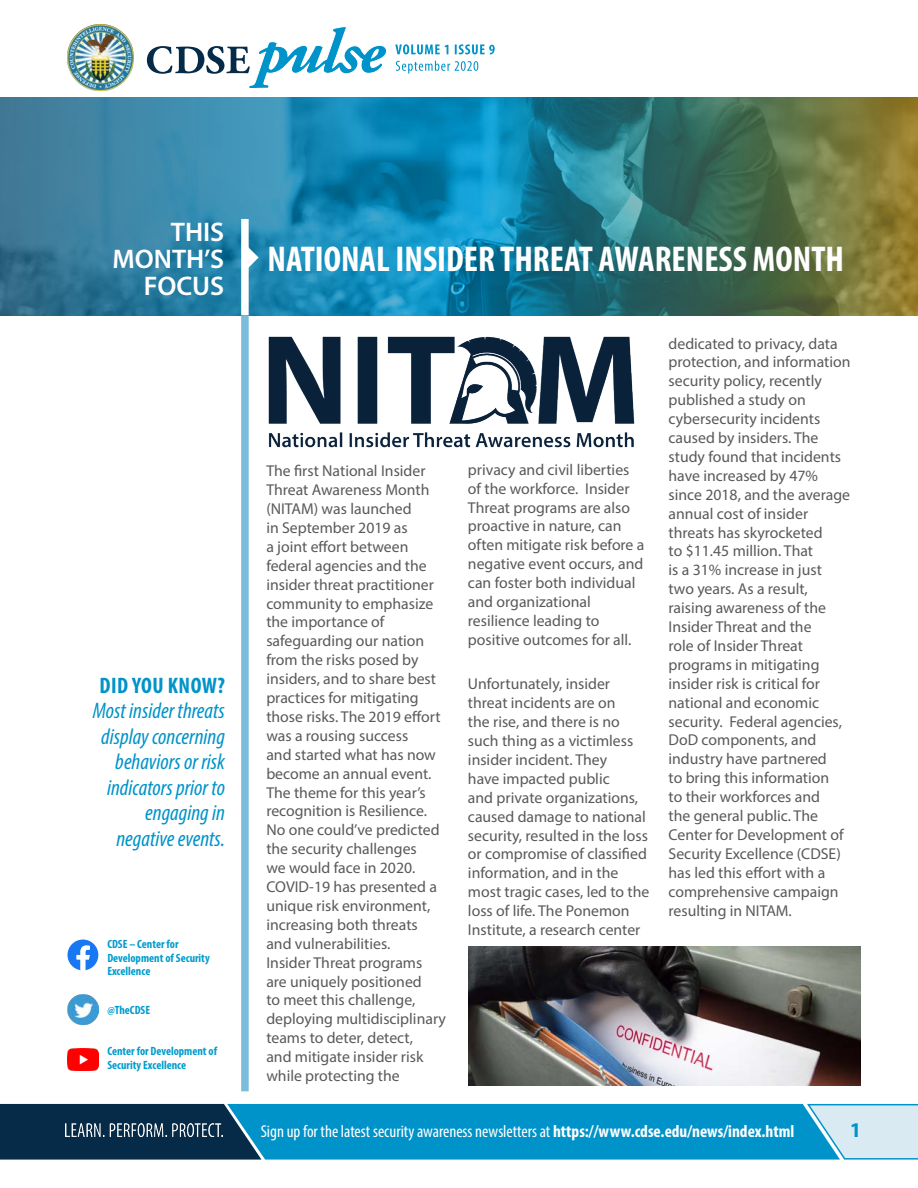
<style>
.page{position:relative;width:918px;height:1188px;background:#fff}
.page>*{position:absolute;margin:0;border:0;box-sizing:border-box;transform-origin:0 0}
.t1{font:700 condensed 36px "Myriad Pro";color:#fff}
.t2{font:600 27px/27px "Myriad Pro";color:#fff;text-align:right}
.t3{font:italic condensed 22.5px/25.5px "Myriad Pro";color:#0093c9;text-align:right}
.t4{font:700 condensed 22.5px "Myriad Pro";letter-spacing:.02em;color:#0093c9}
.t5{font:700 21px "Myriad Pro";color:#0093c9}
.t6{font:condensed 17.25px "Myriad Pro";color:#fff}
.t7{font:15.75px/18.9px "Myriad Pro";color:#58595b}
.t8{font:700 condensed 12px/13.5px "Myriad Pro";color:#009ccd}
.s1{font-weight:700}
</style>
<div class="page">
<svg style="left:0;top:1103px;width:918px;height:57px;background:#1e87b1"></svg>
<img style="left:65px;top:1124px;width:157px;height:13px">
<img style="left:67px;top:24px;width:67px;height:67px">
<svg style="left:147px;top:26px;width:240px;height:61px"></svg>
<svg style="left:396px;top:61px;width:82px;height:13px"></svg>
<svg style="left:395px;top:44px;width:100px;height:10px"></svg>
<div style="left:241px;top:315px;width:8px;height:776px;background:#7bbcdb"></div>
<img style="left:0;top:97px;width:918px;height:218px">
<svg style="left:68px;top:940px;width:30px;height:30px"></svg>
<img style="left:468px;top:946px;width:392px;height:139px">
<div style="left:241px;top:219px;width:8px;height:96px;background:#fff"></div>
<svg style="left:248px;top:242px;width:11px;height:31px"></svg>
<img style="left:248px;top:298px;width:403px;height:165px">
<img style="left:67px;top:994px;width:31px;height:31px">
<img style="left:68px;top:1049px;width:30px;height:22px">
<p class="t2" style="left:112px;top:217px;width:113px">THIS<br>MONTH’S<br>FOCUS</p>
<h3 class="t4" style="left:100px;top:671px;width:127px">DID YOU KNOW?</h3>
<h3 class="t3" style="left:93px;top:698px;width:134px">Most insider threats display concerning behaviors or risk indicators prior to engaging in negative events.</h3>
<p class="t8" style="left:107px;top:937px;width:104px">CDSE – Center for<br>Development of Security<br>Excellence</p>
<h6 class="t8" style="left:107px;top:1003px;width:44px">@TheCDSE</h6>
<p class="t8" style="left:107px;top:1044px;width:111px">Center for Development of<br>Security Excellence</p>
<p class="t1" style="left:267px;top:236px;width:578px">NATIONAL INSIDER THREAT AWARENESS MONTH</p>
<p class="t7" style="left:669px;top:334px;width:183px">dedicated to privacy, data protection, and information security policy, recently published a study on cybersecurity incidents caused by insiders. The study found that incidents</p>
<p class="t7" style="left:266px;top:461px;width:161px">The frst National Insider</p>
<p class="t7" style="left:468px;top:460px;width:163px">privacy and civil liberties</p>
<p class="t7" style="left:669px;top:466px;width:151px">have increased by 47%</p>
<p class="t7" style="left:266px;top:480px;width:165px">Threat Awareness Month</p>
<p class="t7" style="left:468px;top:479px;width:163px">of the workforce. Insider</p>
<p class="t7" style="left:669px;top:485px;width:183px">since 2018, and the average</p>
<p class="t7" style="left:266px;top:499px;width:147px">(NITAM) was launched</p>
<p class="t7" style="left:468px;top:498px;width:164px">Threat programs are also</p>
<p class="t7" style="left:669px;top:504px;width:141px">annual cost of insider</p>
<p class="t7" style="left:266px;top:518px;width:143px">in September 2019 as</p>
<p class="t7" style="left:468px;top:516px;width:155px">proactive in nature, can</p>
<p class="t7" style="left:669px;top:523px;width:156px">threats has skyrocketed</p>
<p class="t7" style="left:266px;top:537px;width:144px">a joint efort between</p>
<p class="t7" style="left:468px;top:535px;width:178px">often mitigate risk before a</p>
<p class="t7" style="left:669px;top:542px;width:146px">to $11.45 million. That</p>
<p class="t7" style="left:266px;top:556px;width:162px">federal agencies and the</p>
<p class="t7" style="left:468px;top:554px;width:177px">negative event occurs, and</p>
<p class="t7" style="left:669px;top:560px;width:155px">is a 31% increase in just</p>
<p class="t7" style="left:266px;top:575px;width:169px">insider threat practitioner</p>
<p class="t7" style="left:468px;top:573px;width:169px">can foster both individual</p>
<p class="t7" style="left:669px;top:579px;width:141px">two years. As a result,</p>
<p class="t7" style="left:266px;top:594px;width:168px">community to emphasize</p>
<p class="t7" style="left:468px;top:592px;width:124px">and organizational</p>
<p class="t7" style="left:669px;top:598px;width:159px">raising awareness of the</p>
<p class="t7" style="left:266px;top:612px;width:120px">the importance of</p>
<p class="t7" style="left:468px;top:611px;width:133px">resilience leading to</p>
<p class="t7" style="left:669px;top:617px;width:145px">Insider Threat and the</p>
<p class="t7" style="left:266px;top:631px;width:160px">safeguarding our nation</p>
<p class="t7" style="left:468px;top:630px;width:165px">positive outcomes for all.</p>
<p class="t7" style="left:669px;top:636px;width:136px">role of Insider Threat</p>
<p class="t7" style="left:266px;top:650px;width:154px">from the risks posed by</p>
<p class="t7" style="left:669px;top:655px;width:152px">programs in mitigating</p>
<p class="t7" style="left:266px;top:669px;width:171px">insiders, and to share best</p>
<p class="t7" style="left:468px;top:674px;width:144px">Unfortunately, insider</p>
<p class="t7" style="left:669px;top:674px;width:153px">insider risk is critical for</p>
<p class="t7" style="left:266px;top:688px;width:154px">practices for mitigating</p>
<p class="t7" style="left:468px;top:693px;width:149px">threat incidents are on</p>
<p class="t7" style="left:669px;top:693px;width:152px">national and economic</p>
<p class="t7" style="left:266px;top:707px;width:176px">those risks. The 2019 efort</p>
<p class="t7" style="left:468px;top:712px;width:153px">the rise, and there is no</p>
<p class="t7" style="left:669px;top:712px;width:175px">security. Federal agencies,</p>
<p class="t7" style="left:266px;top:726px;width:143px">was a rousing success</p>
<p class="t7" style="left:468px;top:731px;width:167px">such thing as a victimless</p>
<p class="t7" style="left:669px;top:731px;width:149px">DoD components, and</p>
<p class="t7" style="left:266px;top:745px;width:171px">and started what has now</p>
<p class="t7" style="left:468px;top:750px;width:141px">insider incident. They</p>
<p class="t7" style="left:669px;top:749px;width:160px">industry have partnered</p>
<p class="t7" style="left:266px;top:764px;width:167px">become an annual event.</p>
<p class="t7" style="left:468px;top:769px;width:143px">have impacted public</p>
<p class="t7" style="left:669px;top:768px;width:162px">to bring this information</p>
<p class="t7" style="left:266px;top:783px;width:161px">The theme for this year’s</p>
<p class="t7" style="left:468px;top:788px;width:172px">and private organizations,</p>
<p class="t7" style="left:669px;top:787px;width:153px">to their workforces and</p>
<p class="t7" style="left:266px;top:801px;width:162px">recognition is Resilience.</p>
<p class="t7" style="left:468px;top:807px;width:179px">caused damage to national</p>
<p class="t7" style="left:669px;top:806px;width:151px">the general public. The</p>
<p class="t7" style="left:266px;top:820px;width:175px">No one could’ve predicted</p>
<p class="t7" style="left:468px;top:826px;width:182px">security, resulted in the loss</p>
<p class="t7" style="left:669px;top:825px;width:177px">Center for Development of</p>
<p class="t7" style="left:266px;top:839px;width:152px">the security challenges</p>
<p class="t7" style="left:468px;top:844px;width:180px">or compromise of classifed</p>
<p class="t7" style="left:669px;top:844px;width:174px">Security Excellence (CDSE)</p>
<p class="t7" style="left:266px;top:858px;width:151px">we would face in 2020.</p>
<p class="t7" style="left:468px;top:863px;width:152px">information, and in the</p>
<p class="t7" style="left:669px;top:863px;width:158px">has led this efort with a</p>
<p class="t7" style="left:266px;top:877px;width:172px">COVID-19 has presented a</p>
<p class="t7" style="left:468px;top:882px;width:372px">most tragic cases, led to the comprehensive campaign</p>
<p class="t7" style="left:266px;top:896px;width:165px">unique risk environment,</p>
<p class="t7" style="left:468px;top:901px;width:163px">loss of life. The Ponemon</p>
<p class="t7" style="left:669px;top:901px;width:125px">resulting in NITAM.</p>
<p class="t7" style="left:266px;top:915px;width:153px">increasing both threats</p>
<p class="t7" style="left:468px;top:920px;width:174px">Institute, a research center</p>
<p class="t7" style="left:266px;top:934px;width:181px">and vulnerabilities.<br>Insider Threat programs are uniquely positioned<br>to meet this challenge, deploying multidisciplinary teams to deter, detect,<br>and mitigate insider risk while protecting the</p>
<p class="t6" style="left:261px;top:1121px;width:535px">Sign up for the latest security awareness newsletters at <span class="s1">https://www.cdse.edu/news/index.html</span></p>
<h3 class="t5" style="left:850px;top:1116px;width:13px">1</h3>
</div>
